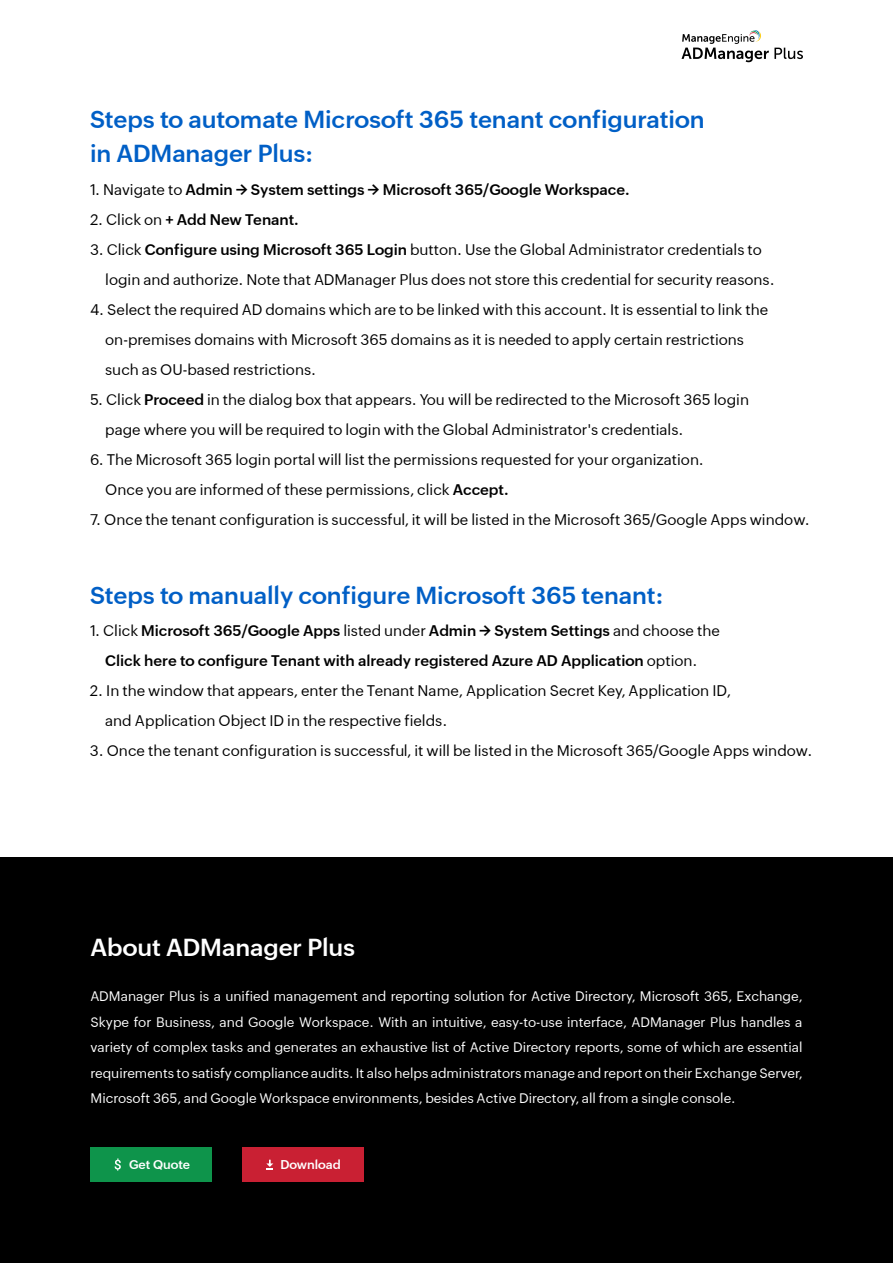
<style>
.page{position:relative;width:893px;height:1263px;background:#fff}
.page>*{position:absolute;margin:0;border:0;box-sizing:border-box;transform-origin:0 0}
.t1{font:600 24px/34.8px "Zoho Puvi";color:#005fc6}
.t2{font:600 24px "Zoho Puvi";color:#fff}
.t3{font:15px/30px "Zoho Puvi";color:#000}
.t4{font:600 15px/30px "Zoho Puvi";color:#000;text-align:center}
.t5{font:13.5px/25.5px "Zoho Puvi";color:#fff;text-align:justify}
.t6{font:600 12.45px "Zoho Puvi";color:#fff}
.s1{font-weight:400}
.s2{font-weight:600}
</style>
<div class="page">
<svg style="left:681px;top:30px;width:122px;height:32px"></svg>
<div style="left:0;top:858px;width:893px;height:405px;background:#000"></div>
<div style="left:91px;top:1147px;width:121px;height:34px;background:#0e944b"></div>
<div style="left:242px;top:1147px;width:121px;height:34px;background:#c92033"></div>
<svg style="left:115px;top:1158px;width:6px;height:13px"></svg>
<svg style="left:266px;top:1160px;width:7px;height:9px"></svg>
<h1 class="t1" style="left:90px;top:99px;width:616px">Steps to automate Microsoft 365 tenant configuration in ADManager Plus:</h1>
<p class="t4" style="left:90px;top:173px;width:541px"><span class="s1">1. Navigate to</span> Admin → System settings → Microsoft 365/Google Workspace.</p>
<p class="t4" style="left:90px;top:203px;width:211px"><span class="s1">2. Click on</span> + Add New Tenant.</p>
<p class="t3" style="left:105px;top:233px;width:671px;text-indent:-15px">3. Click <span class="s2">Configure using Microsoft 365 Login</span> button. Use the Global Administrator credentials to login and authorize. Note that ADManager Plus does not store this credential for security reasons.</p>
<p class="t3" style="left:105px;top:293px;width:664px;text-indent:-15px">4. Select the required AD domains which are to be linked with this account. It is essential to link the on-premises domains with Microsoft 365 domains as it is needed to apply certain restrictions such as OU-based restrictions.</p>
<p class="t3" style="left:105px;top:383px;width:645px;text-indent:-15px">5. Click <span class="s2">Proceed</span> in the dialog box that appears. You will be redirected to the Microsoft 365 login page where you will be required to login with the Global Administrator's credentials.</p>
<p class="t3" style="left:105px;top:443px;width:600px;text-indent:-15px">6. The Microsoft 365 login portal will list the permissions requested for your organization.<br>Once you are informed of these permissions, click <span class="s2">Accept.</span></p>
<p class="t3" style="left:90px;top:503px;width:721px">7. Once the tenant configuration is successful, it will be listed in the Microsoft 365/Google Apps window.</p>
<h1 class="t1" style="left:90px;top:576px;width:575px">Steps to manually configure Microsoft 365 tenant:</h1>
<p class="t4" style="left:90px;top:614px;width:631px"><span class="s1">1. Click</span> Microsoft 365/Google Apps <span class="s1">listed under</span> Admin → System Settings <span class="s1">and choose the<br></span>Click here to configure Tenant with already registered Azure AD Application <span class="s1">option.</span></p>
<p class="t3" style="left:105px;top:675px;width:627px;text-indent:-15px">2. In the window that appears, enter the Tenant Name, Application Secret Key, Application ID, and Application Object ID in the respective fields.</p>
<p class="t3" style="left:90px;top:735px;width:724px">3. Once the tenant configuration is successful, it will be listed in the Microsoft 365/Google Apps window.</p>
<h1 class="t2" style="left:91px;top:929px;width:266px">About ADManager Plus</h1>
<p class="t5" style="left:91px;top:982px;width:713px">ADManager Plus is a unified management and reporting solution for Active Directory, Microsoft 365, Exchange, Skype for Business, and Google Workspace. With an intuitive, easy-to-use interface, ADManager Plus handles a variety of complex tasks and generates an exhaustive list of Active Directory reports, some of which are essential requirements to satisfy compliance audits. It also helps administrators manage and report on their Exchange Server, Microsoft 365, and Google Workspace environments, besides Active Directory, all from a single console.</p>
<p class="t6" style="left:129px;top:1154px;width:63px">Get Quote</p>
<p class="t6" style="left:280px;top:1155px;width:62px">Download</p>
</div>
